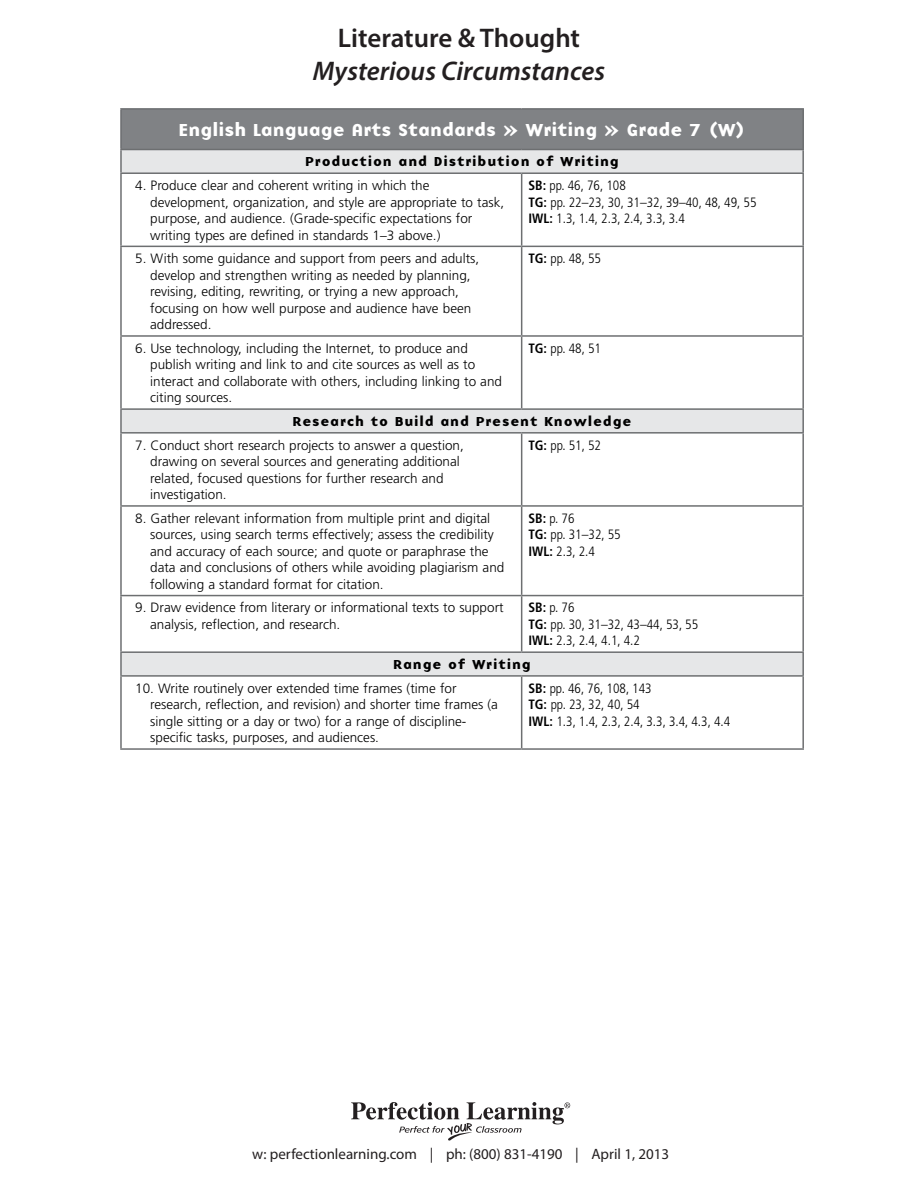
<style>
.page{position:relative;width:918px;height:1188px;background:#fff}
.page>*{position:absolute;margin:0;border:0;box-sizing:border-box;transform-origin:0 0}
.t1{font:italic 600 27px "Myriad Pro";color:#231f20}
.t2{font:600 27px "Myriad Pro";color:#231f20}
.t3{font:18px "Base Nine B";color:#fff}
.t4{font:15px "Myriad Pro";color:#231f20}
.t5{font:300 13.5px/16.5px "Frutiger";color:#000}
.t6{font:300 condensed 13.5px/16.5px "Frutiger";color:#000}
.t7{font:13.5px "Base Nine B";letter-spacing:.06em;color:#000}
.s1{font-weight:700}
</style>
<div class="page">
<div style="left:121px;top:109px;width:682px;height:41px;background:#808285"></div>
<svg style="left:122px;top:150px;width:680px;height:525px"></svg>
<hr style="left:802px;top:110px;width:2px;height:39px;background:#6d6f71">
<hr style="left:802px;top:150px;width:2px;height:22px;background:#6d6f71">
<hr style="left:120px;top:174px;width:2px;height:72px;background:#6d6f71">
<hr style="left:522px;top:172px;width:282px;height:2px;background:#6d6f71">
<hr style="left:521px;top:174px;width:1px;height:72px;background:#6d6f71">
<hr style="left:802px;top:174px;width:2px;height:72px;background:#6d6f71">
<hr style="left:120px;top:246px;width:402px;height:1px;background:#6d6f71">
<hr style="left:120px;top:247px;width:2px;height:88px;background:#6d6f71">
<hr style="left:522px;top:246px;width:282px;height:1px;background:#6d6f71">
<hr style="left:521px;top:247px;width:1px;height:88px;background:#6d6f71">
<hr style="left:802px;top:247px;width:2px;height:88px;background:#6d6f71">
<hr style="left:120px;top:335px;width:402px;height:2px;background:#6d6f71">
<hr style="left:120px;top:337px;width:2px;height:71px;background:#6d6f71">
<hr style="left:522px;top:335px;width:282px;height:2px;background:#6d6f71">
<hr style="left:521px;top:337px;width:1px;height:71px;background:#6d6f71">
<hr style="left:802px;top:337px;width:2px;height:71px;background:#6d6f71">
<hr style="left:522px;top:408px;width:282px;height:2px;background:#6d6f71">
<hr style="left:802px;top:410px;width:2px;height:22px;background:#6d6f71">
<hr style="left:120px;top:434px;width:2px;height:71px;background:#6d6f71">
<hr style="left:522px;top:432px;width:282px;height:2px;background:#6d6f71">
<hr style="left:521px;top:434px;width:1px;height:71px;background:#6d6f71">
<hr style="left:802px;top:434px;width:2px;height:71px;background:#6d6f71">
<hr style="left:120px;top:505px;width:402px;height:2px;background:#6d6f71">
<hr style="left:120px;top:507px;width:2px;height:88px;background:#6d6f71">
<hr style="left:522px;top:505px;width:282px;height:2px;background:#6d6f71">
<hr style="left:521px;top:507px;width:1px;height:88px;background:#6d6f71">
<hr style="left:802px;top:507px;width:2px;height:88px;background:#6d6f71">
<hr style="left:120px;top:595px;width:402px;height:1px;background:#6d6f71">
<hr style="left:120px;top:596px;width:2px;height:55px;background:#6d6f71">
<hr style="left:522px;top:595px;width:282px;height:1px;background:#6d6f71">
<hr style="left:521px;top:596px;width:1px;height:55px;background:#6d6f71">
<hr style="left:802px;top:596px;width:2px;height:55px;background:#6d6f71">
<hr style="left:522px;top:651px;width:282px;height:2px;background:#6d6f71">
<hr style="left:802px;top:653px;width:2px;height:22px;background:#6d6f71">
<hr style="left:120px;top:677px;width:2px;height:71px;background:#6d6f71">
<hr style="left:522px;top:675px;width:282px;height:2px;background:#6d6f71">
<hr style="left:521px;top:677px;width:1px;height:71px;background:#6d6f71">
<hr style="left:802px;top:677px;width:2px;height:71px;background:#6d6f71">
<hr style="left:120px;top:748px;width:402px;height:2px;background:#6d6f71">
<hr style="left:522px;top:748px;width:282px;height:2px;background:#6d6f71">
<hr style="left:120px;top:108px;width:402px;height:2px;background:#6d6f71">
<hr style="left:120px;top:110px;width:2px;height:39px;background:#6d6f71">
<hr style="left:522px;top:108px;width:282px;height:2px;background:#6d6f71">
<hr style="left:120px;top:149px;width:402px;height:1px;background:#6d6f71">
<hr style="left:522px;top:149px;width:282px;height:1px;background:#6d6f71">
<hr style="left:120px;top:150px;width:2px;height:22px;background:#6d6f71">
<hr style="left:120px;top:172px;width:402px;height:2px;background:#6d6f71">
<hr style="left:120px;top:408px;width:402px;height:2px;background:#6d6f71">
<hr style="left:120px;top:410px;width:2px;height:22px;background:#6d6f71">
<hr style="left:120px;top:432px;width:402px;height:2px;background:#6d6f71">
<hr style="left:120px;top:651px;width:402px;height:2px;background:#6d6f71">
<hr style="left:120px;top:653px;width:2px;height:22px;background:#6d6f71">
<hr style="left:120px;top:675px;width:402px;height:2px;background:#6d6f71">
<svg style="left:351px;top:1102px;width:219px;height:39px"></svg>
<p class="t2" style="left:338px;top:21px;width:244px">Literature &amp; Thought</p>
<p class="t1" style="left:313px;top:53px;width:294px">Mysterious Circumstances</p>
<p class="t3" style="left:178px;top:116px;width:569px">English Language Arts Standards » Writing » Grade 7 (W)</p>
<p class="t7" style="left:305px;top:151px;width:315px">Production and Distribution of Writing</p>
<p class="t5" style="left:150px;top:177px;width:355px;text-indent:-15px">4. Produce clear and coherent writing in which the development, organization, and style are appropriate to task, purpose, and audience. (Grade-specific expectations for writing types are defined in standards 1–3 above.)</p>
<p class="t6" style="left:528px;top:177px;width:230px"><span class="s1">SB:</span> pp. 46, 76, 108<br><span class="s1">TG:</span> pp. 22–23, 30, 31–32, 39–40, 48, 49, 55<br><span class="s1">IWL:</span> 1.3, 1.4, 2.3, 2.4, 3.3, 3.4</p>
<p class="t5" style="left:150px;top:250px;width:331px;text-indent:-15px">5. With some guidance and support from peers and adults, develop and strengthen writing as needed by planning, revising, editing, rewriting, or trying a new approach, focusing on how well purpose and audience have been addressed.</p>
<p class="t6" style="left:528px;top:250px;width:74px"><span class="s1">TG:</span> pp. 48, 55</p>
<p class="t5" style="left:150px;top:340px;width:353px;text-indent:-15px">6. Use technology, including the Internet, to produce and publish writing and link to and cite sources as well as to interact and collaborate with others, including linking to and citing sources.</p>
<p class="t6" style="left:528px;top:340px;width:74px"><span class="s1">TG:</span> pp. 48, 51</p>
<p class="t7" style="left:293px;top:411px;width:341px">Research to Build and Present Knowledge</p>
<p class="t5" style="left:150px;top:437px;width:315px;text-indent:-15px">7. Conduct short research projects to answer a question, drawing on several sources and generating additional related, focused questions for further research and investigation.</p>
<p class="t6" style="left:528px;top:437px;width:74px"><span class="s1">TG:</span> pp. 51, 52</p>
<p class="t5" style="left:150px;top:510px;width:356px;text-indent:-15px">8. Gather relevant information from multiple print and digital sources, using search terms effectively; assess the credibility and accuracy of each source; and quote or paraphrase the data and conclusions of others while avoiding plagiarism and following a standard format for citation.</p>
<p class="t6" style="left:528px;top:510px;width:94px"><span class="s1">SB:</span> p. 76<br><span class="s1">TG:</span> pp. 31–32, 55<br><span class="s1">IWL:</span> 2.3, 2.4</p>
<p class="t5" style="left:150px;top:600px;width:355px;text-indent:-15px">9. Draw evidence from literary or informational texts to support analysis, reflection, and research.</p>
<p class="t6" style="left:528px;top:600px;width:171px"><span class="s1">SB:</span> p. 76<br><span class="s1">TG:</span> pp. 30, 31–32, 43–44, 53, 55<br><span class="s1">IWL:</span> 2.3, 2.4, 4.1, 4.2</p>
<p class="t7" style="left:393px;top:654px;width:139px">Range of Writing</p>
<p class="t5" style="left:150px;top:680px;width:349px;text-indent:-15px">10. Write routinely over extended time frames (time for research, reflection, and revision) and shorter time frames (a single sitting or a day or two) for a range of discipline&shy;specific tasks, purposes, and audiences.</p>
<p class="t6" style="left:528px;top:680px;width:203px"><span class="s1">SB:</span> pp. 46, 76, 108, 143<br><span class="s1">TG:</span> pp. 23, 32, 40, 54<br><span class="s1">IWL:</span> 1.3, 1.4, 2.3, 2.4, 3.3, 3.4, 4.3, 4.4</p>
<p class="t4" style="left:252px;top:1144px;width:418px">w: perfectionlearning.com | ph: (800) 831-4190 | April 1, 2013</p>
</div>
